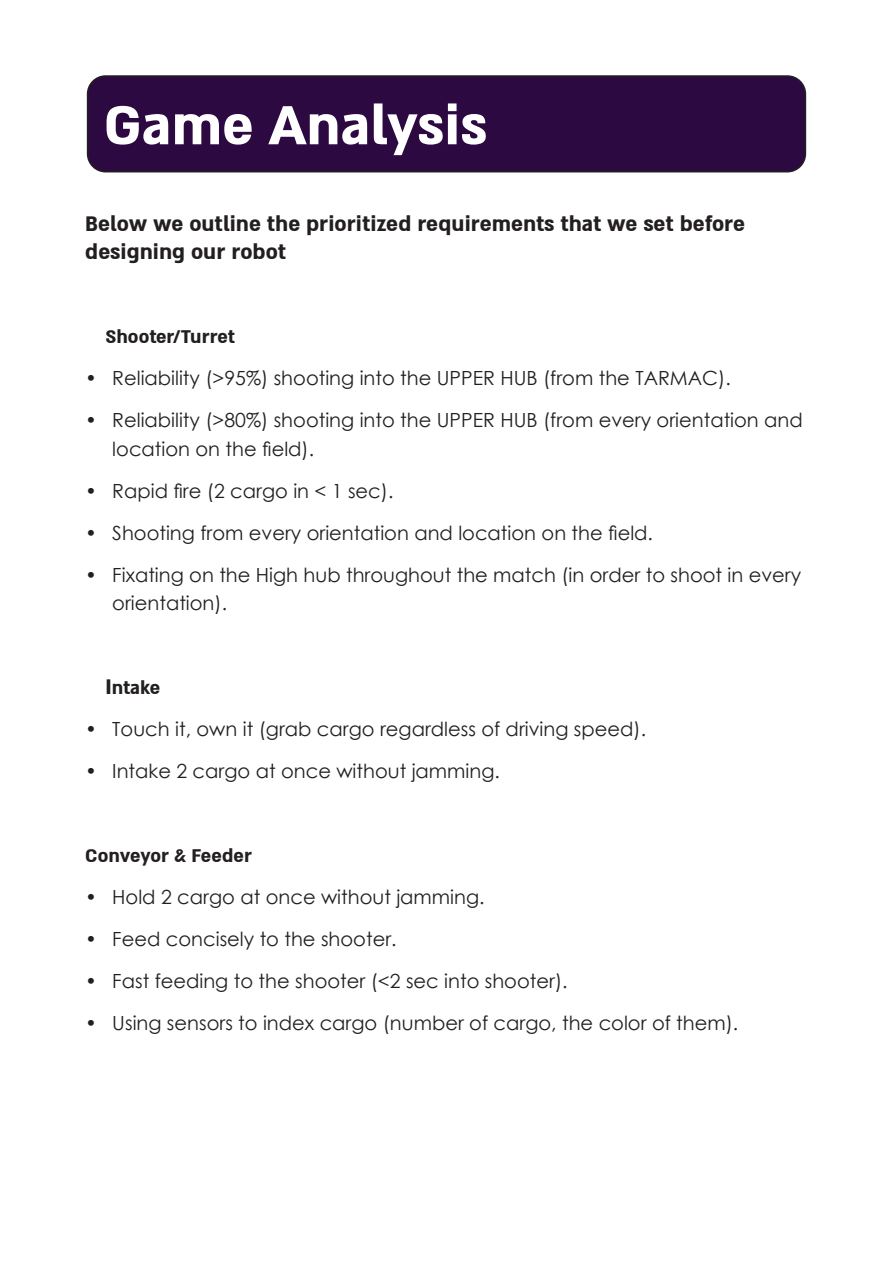
<style>
.page{position:relative;width:893px;height:1263px;background:#fff}
.page>*{position:absolute;margin:0;border:0;box-sizing:border-box;transform-origin:0 0}
.t1{font:700 63px "Almoni Neue DL4.0 AAA";color:#fff}
.t2{font:700 24px/28.5px "Almoni Neue DL4.0 AAA";color:#231f20}
.t3{font:700 21px "Almoni Neue DL4.0 AAA";color:#231f20}
.t4{font:19.5px "Century Gothic";color:#231f20}
.s1{font-size:24px}
</style>
<div class="page">
<div style="left:88px;top:76px;width:717px;height:96px;background:#2d0941;border-radius:18px"></div>
<div style="left:87px;top:75px;width:719px;height:97px;border:2px solid #231f20;border-radius:18px"></div>
<p class="t1" style="left:104px;top:76px;width:385px">Game Analysis</p>
<p class="t2" style="left:85px;top:209px;width:661px">Below we outline the prioritized requirements that we set before designing our robot</p>
<p class="t4" style="left:85px;top:364px;width:13px">•</p>
<p class="t4" style="left:85px;top:406px;width:13px">•</p>
<p class="t4" style="left:85px;top:477px;width:13px">•</p>
<p class="t4" style="left:85px;top:519px;width:13px">•</p>
<p class="t4" style="left:85px;top:561px;width:13px">•</p>
<p class="t3" style="left:106px;top:320px;width:131px">Shooter/Turret</p>
<p class="t4" style="left:112px;top:364px;width:620px">Reliability (&gt;95%) shooting into the UPPER HUB (from the TARMAC .(</p>
<p class="t4" style="left:112px;top:406px;width:692px">Reliability (&gt;80%) shooting into the UPPER HUB (from every orientation and</p>
<p class="t4" style="left:112px;top:435px;width:203px">location on the field .(</p>
<p class="t4" style="left:112px;top:477px;width:283px">Rapid fire (2 cargo in &lt; 1 sec .(</p>
<p class="t4" style="left:112px;top:519px;width:542px">Shooting from every orientation and location on the field.</p>
<p class="t4" style="left:112px;top:561px;width:690px">Fixating on the High hub throughout the match (in order to shoot in every</p>
<p class="t4" style="left:112px;top:589px;width:116px">orientation .(</p>
<p class="t4" style="left:85px;top:715px;width:13px">•</p>
<p class="t4" style="left:85px;top:757px;width:13px">•</p>
<p class="t3" style="left:106px;top:671px;width:56px"><span class="s1">I</span>ntake</p>
<p class="t4" style="left:112px;top:715px;width:535px">Touch ,i t own it (grab cargo regardless of driving speed .(</p>
<p class="t4" style="left:112px;top:757px;width:389px">Intake 2 cargo at once without jamming.</p>
<p class="t3" style="left:85px;top:839px;width:168px">Conveyor &amp; Feeder</p>
<p class="t4" style="left:112px;top:883px;width:374px">Hold 2 cargo at once without jamming.</p>
<p class="t4" style="left:85px;top:883px;width:13px">•</p>
<p class="t4" style="left:85px;top:925px;width:13px">•</p>
<p class="t4" style="left:112px;top:925px;width:286px">Feed concisely to the shooter.</p>
<p class="t4" style="left:85px;top:967px;width:13px">•</p>
<p class="t4" style="left:112px;top:967px;width:457px">Fast feeding to the shooter (&lt;2 sec into shooter .(</p>
<p class="t4" style="left:85px;top:1009px;width:13px">•</p>
<p class="t4" style="left:112px;top:1009px;width:628px">Using sensors to index cargo (number of cargo, the color of them .(</p>
</div>
